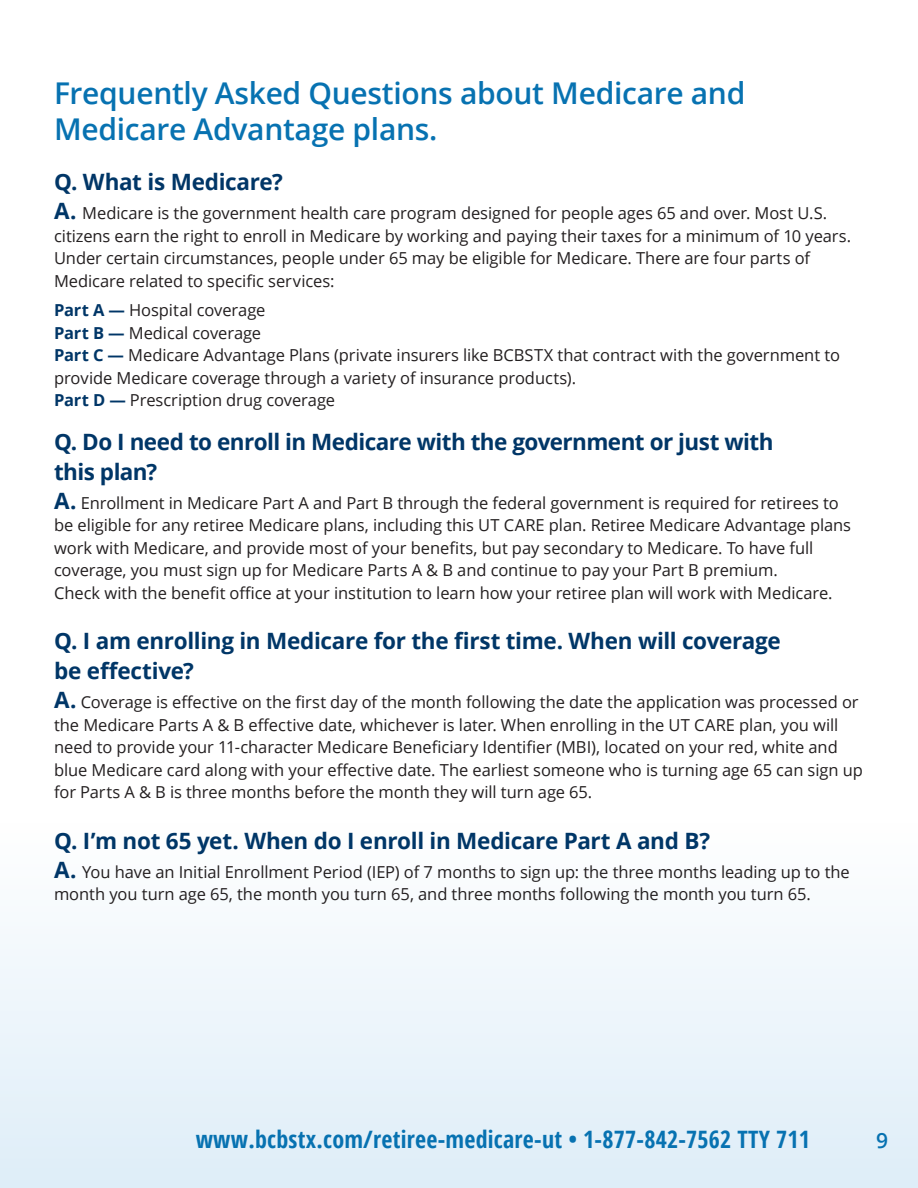
<style>
.page{position:relative;width:918px;height:1188px;background:#fff}
.page>*{position:absolute;margin:0;border:0;box-sizing:border-box;transform-origin:0 0}
.page_header{font:600 30px/36px "Open Sans";letter-spacing:-.01em;color:#0772b1}
.t1{font:700 24px "Open Sans Condensed";letter-spacing:.01em;color:#0772b1}
.sub-tier_1{font:700 22.5px/30px "Open Sans";letter-spacing:-.02em;color:#003667}
.t2{font:600 21px "Open Sans";color:#0772b1}
.Body{font:16.5px/22.5px "Open Sans";letter-spacing:-.005em;color:#231f20}
.s1{font-weight:700;font-size:22.5px;color:#003667}
.s2{font-weight:700;color:#003667}
</style>
<div class="page">
<div style="left:0;top:824px;width:918px;height:364px;background:linear-gradient(to bottom,#fefefe,#deedf8)"></div>
<h1 class="page_header" style="left:54px;top:74px;width:693px">Frequently Asked Questions about Medicare and<br>Medicare Advantage plans.</h1>
<h1 class="sub-tier_1" style="left:54px;top:166px;width:230px">Q. What is Medicare?</h1>
<p class="Body" style="left:54px;top:202px;width:799px"><span class="s1">A.</span> Medicare is the government health care program designed for people ages 65 and over. Most U.S. citizens earn the right to enroll in Medicare by working and paying their taxes for a minimum of 10 years.<br>Under certain circumstances, people under 65 may be eligible for Medicare. There are four parts of Medicare related to specific services:</p>
<p class="Body" style="left:54px;top:299px;width:213px"><span class="s2">Part A —</span> Hospital coverage</p>
<p class="Body" style="left:54px;top:321px;width:209px"><span class="s2">Part B —</span> Medical coverage</p>
<p class="Body" style="left:54px;top:344px;width:787px"><span class="s2">Part C —</span> Medicare Advantage Plans (private insurers like BCBSTX that contract with the government to provide Medicare coverage through a variety of insurance products).</p>
<p class="Body" style="left:54px;top:389px;width:283px"><span class="s2">Part D —</span> Prescription drug coverage</p>
<h1 class="sub-tier_1" style="left:54px;top:426px;width:721px">Q. Do I need to enroll in Medicare with the government or just with this plan?</h1>
<p class="Body" style="left:54px;top:491px;width:799px"><span class="s1">A.</span> Enrollment in Medicare Part A and Part B through the federal government is required for retirees to be eligible for any retiree Medicare plans, including this UT CARE plan. Retiree Medicare Advantage plans work with Medicare, and provide most of your benefits, but pay secondary to Medicare. To have full coverage, you must sign up for Medicare Parts A &amp; B and continue to pay your Part B premium.<br>Check with the benefit office at your institution to learn how your retiree plan will work with Medicare.</p>
<h1 class="sub-tier_1" style="left:54px;top:625px;width:728px">Q. I am enrolling in Medicare for the first time. When will coverage be effective?</h1>
<p class="Body" style="left:54px;top:691px;width:810px"><span class="s1">A.</span> Coverage is effective on the first day of the month following the date the application was processed or the Medicare Parts A &amp; B effective date, whichever is later. When enrolling in the UT CARE plan, you will need to provide your 11-character Medicare Beneficiary Identifier (MBI), located on your red, white and blue Medicare card along with your effective date. The earliest someone who is turning age 65 can sign up for Parts A &amp; B is three months before the month they will turn age 65.</p>
<h1 class="sub-tier_1" style="left:54px;top:825px;width:658px">Q. I’m not 65 yet. When do I enroll in Medicare Part A and B?</h1>
<p class="Body" style="left:54px;top:860px;width:797px"><span class="s1">A.</span> You have an Initial Enrollment Period (IEP) of 7 months to sign up: the three months leading up to the month you turn age 65, the month you turn 65, and three months following the month you turn 65.</p>
<h2 class="t1" style="left:196px;top:1123px;width:616px">www.bcbstx.com/retiree-medicare-ut • 1-877-842-7562 TTY 711</h2>
<p class="t2" style="left:876px;top:1126px;width:13px">9</p>
</div>
